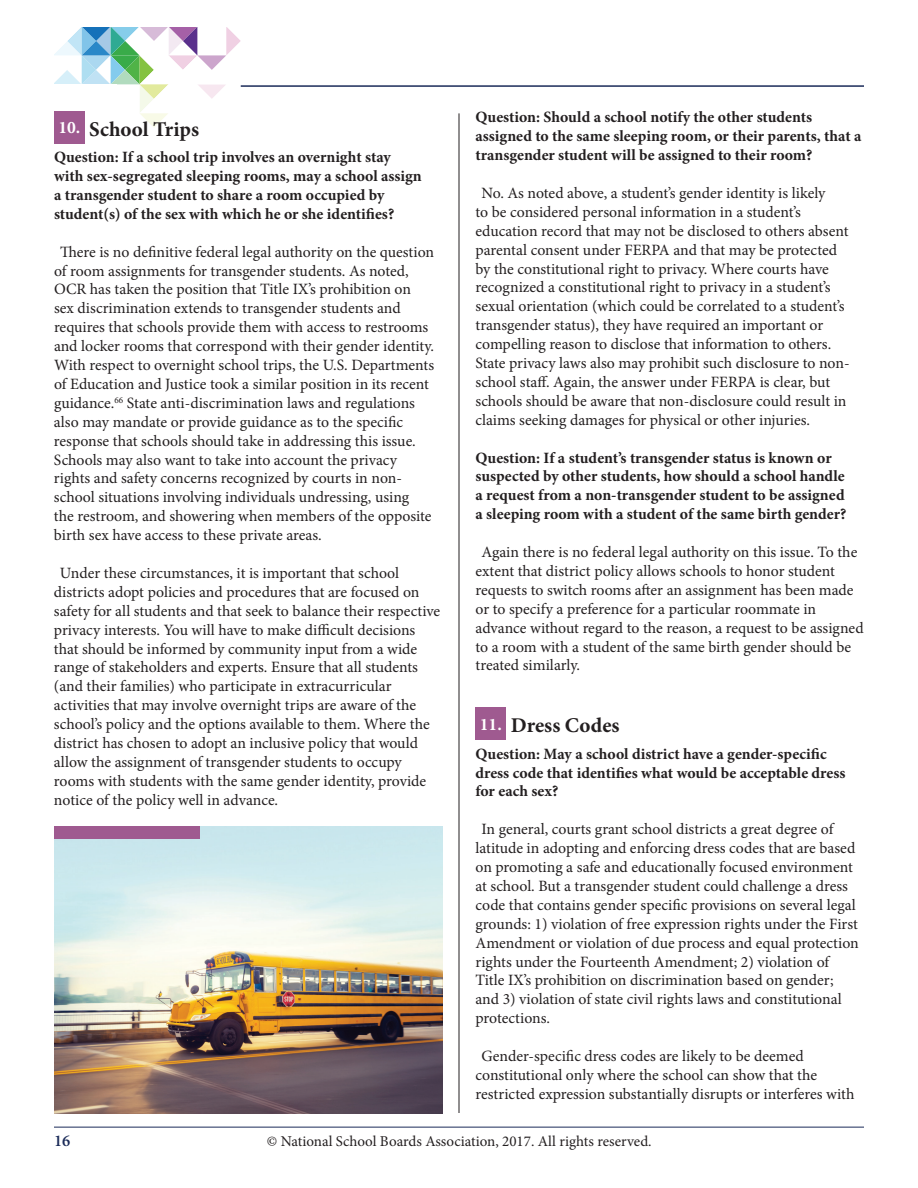
<style>
.page{position:relative;width:918px;height:1188px;background:#fff}
.page>*{position:absolute;margin:0;border:0;box-sizing:border-box;transform-origin:0 0}
.t1{font:700 21px "Minion Pro";color:#231f20}
.t2{font:600 16.5px "Minion Pro";color:#1b2b59}
.t3{font:15.75px/18.9px "Minion Pro";color:#231f20}
.t4{font:700 15.75px/18.9px "Minion Pro";color:#231f20}
.t5{font:15px "Minion Pro";color:#231f20}
.s1{font-size:17.55px;color:#fff}
</style>
<div class="page">
<hr style="left:459px;top:113px;width:1px;height:1000px;background:#231f20">
<svg style="left:54px;top:27px;width:187px;height:100px"></svg>
<div style="left:15px;top:84px;width:102px;height:41px;background:#fff"></div>
<hr style="left:241px;top:85px;width:623px;height:2px;background:#1b2b59">
<hr style="left:54px;top:1127px;width:810px;height:1px;background:#1b2b59">
<div style="left:54px;top:111px;width:31px;height:32px;background:#9f5a90"></div>
<img style="left:54px;top:827px;width:388px;height:286px">
<div style="left:54px;top:827px;width:146px;height:12px;background:#9f5a90"></div>
<div style="left:476px;top:707px;width:30px;height:33px;background:#9f5a90"></div>
<h1 class="t1" style="left:58px;top:114px;width:142px"><span class="s1">10.</span> School Trips</h1>
<p class="t4" style="left:54px;top:148px;width:369px">Question: If a school trip involves an overnight stay with sex-segregated sleeping rooms, may a school assign a transgender student to share a room occupied by student(s) of the sex with which he or she identifies?</p>
<p class="t3" style="left:54px;top:242px;width:382px;text-indent:6px">There is no definitive federal legal authority on the question of room assignments for transgender students. As noted, OCR has taken the position that Title IX’s prohibition on sex discrimination extends to transgender students and requires that schools provide them with access to restrooms and locker rooms that correspond with their gender identity.<br>With respect to overnight school trips, the U.S. Departments of Education and Justice took a similar position in its recent guidance. <sup>66</sup> State anti-discrimination laws and regulations also may mandate or provide guidance as to the specific response that schools should take in addressing this issue.<br>Schools may also want to take into account the privacy rights and safety concerns recognized by courts in non&shy;school situations involving individuals undressing, using<br>the restroom, and showering when members of the opposite birth sex have access to these private areas.</p>
<p class="t3" style="left:54px;top:564px;width:388px;text-indent:6px">Under these circumstances, it is important that school districts adopt policies and procedures that are focused on safety for all students and that seek to balance their respective privacy interests. You will have to make difficult decisions that should be informed by community input from a wide range of stakeholders and experts. Ensure that all students (and their families) who participate in extracurricular activities that may involve overnight trips are aware of the school’s policy and the options available to them. Where the district has chosen to adopt an inclusive policy that would allow the assignment of transgender students to occupy rooms with students with the same gender identity, provide notice of the policy well in advance.</p>
<p class="t4" style="left:476px;top:108px;width:387px">Question: Should a school notify the other students assigned to the same sleeping room, or their parents, that a transgender student will be assigned to their room?</p>
<p class="t3" style="left:476px;top:184px;width:376px;text-indent:6px">No. As noted above, a student’s gender identity is likely<br>to be considered personal information in a student’s education record that may not be disclosed to others absent parental consent under FERPA and that may be protected by the constitutional right to privacy. Where courts have recognized a constitutional right to privacy in a student’s sexual orientation (which could be correlated to a student’s transgender status), they have required an important or compelling reason to disclose that information to others.<br>State privacy laws also may prohibit such disclosure to non&shy;school staff. Again, the answer under FERPA is clear, but schools should be aware that non-disclosure could result in claims seeking damages for physical or other injuries.</p>
<p class="t4" style="left:476px;top:448px;width:372px">Question: If a student’s transgender status is known or suspected by other students, how should a school handle a request from a non-transgender student to be assigned a sleeping room with a student of the same birth gender?</p>
<p class="t3" style="left:476px;top:543px;width:390px;text-indent:6px">Again there is no federal legal authority on this issue. To the extent that district policy allows schools to honor student requests to switch rooms after an assignment has been made or to specify a preference for a particular roommate in advance without regard to the reason, a request to be assigned to a room with a student of the same birth gender should be treated similarly.</p>
<h1 class="t1" style="left:480px;top:711px;width:141px"><span class="s1">11.</span> Dress Codes</h1>
<p class="t4" style="left:476px;top:744px;width:371px">Question: May a school district have a gender-specific dress code that identifies what would be acceptable dress for each sex?</p>
<p class="t3" style="left:476px;top:820px;width:385px;text-indent:6px">In general, courts grant school districts a great degree of latitude in adopting and enforcing dress codes that are based on promoting a safe and educationally focused environment at school. But a transgender student could challenge a dress code that contains gender specific provisions on several legal grounds: 1) violation of free expression rights under the First Amendment or violation of due process and equal protection rights under the Fourteenth Amendment; 2) violation of Title IX’s prohibition on discrimination based on gender; and 3) violation of state civil rights laws and constitutional protections.</p>
<p class="t3" style="left:476px;top:1047px;width:380px;text-indent:6px">Gender-specific dress codes are likely to be deemed constitutional only where the school can show that the restricted expression substantially disrupts or interferes with</p>
<p class="t2" style="left:54px;top:1129px;width:18px">16</p>
<p class="t5" style="left:267px;top:1131px;width:386px">© National School Boards Association, 2017. All rights reserved.</p>
</div>
